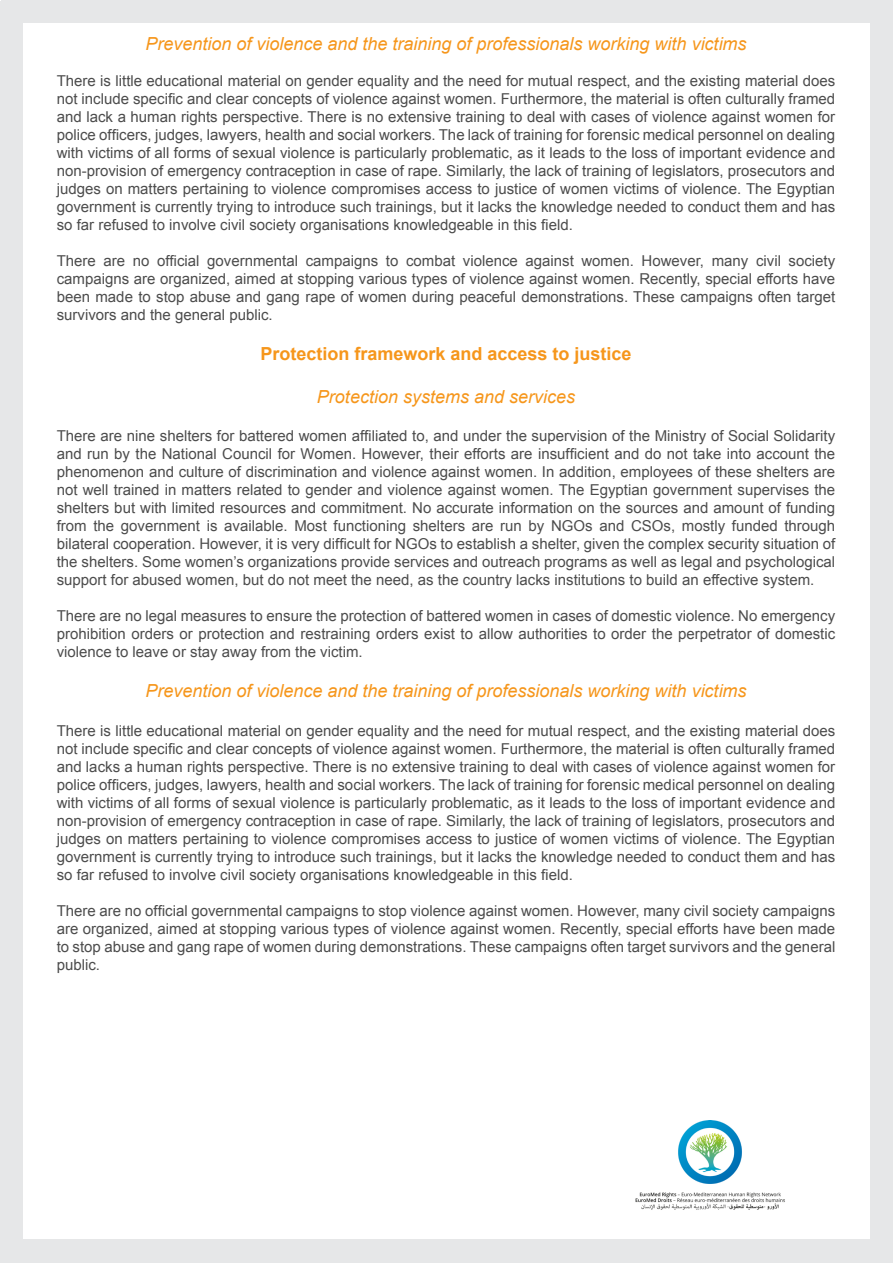
<style>
.page{position:relative;width:893px;height:1263px;background:#fff}
.page>*{position:absolute;margin:0;border:0;box-sizing:border-box;transform-origin:0 0}
.t1{font:italic 18px "Arial";color:#f6961b}
.t2{font:700 18px "Arial";color:#f6961b}
.t3{font:15px/18px "Arial";color:#4c4c4c;text-align:justify}
</style>
<div class="page">
<div style="left:870px;top:1px;width:22px;height:1262px;background:#e6e7e8"></div>
<div style="left:2px;top:0;width:891px;height:22px;background:#e6e7e8"></div>
<div style="left:2px;top:1239px;width:891px;height:24px;background:#e6e7e8"></div>
<div style="left:0;top:1px;width:22px;height:1262px;background:#e6e7e8"></div>
<img style="left:635px;top:1120px;width:150px;height:90px">
<p class="t1" style="left:145px;top:32px;width:603px">Prevention of violence and the training of professionals working with victims</p>
<p class="t3" style="left:57px;top:72px;width:780px">There is little educational material on gender equality and the need for mutual respect, and the existing material does not include specific and clear concepts of violence against women. Furthermore, the material is often culturally framed and lack a human rights perspective. There is no extensive training to deal with cases of violence against women for police officers, judges, lawyers, health and social workers. The lack of training for forensic medical personnel on dealing with victims of all forms of sexual violence is particularly problematic, as it leads to the loss of important evidence and non-provision of emergency contraception in case of rape. Similarly, the lack of training of legislators, prosecutors and judges on matters pertaining to violence compromises access to justice of women victims of violence. The Egyptian government is currently trying to introduce such trainings, but it lacks the knowledge needed to conduct them and has so far refused to involve civil society organisations knowledgeable in this field.</p>
<p class="t3" style="left:57px;top:252px;width:780px">There are no official governmental campaigns to combat violence against women. However, many civil society campaigns are organized, aimed at stopping various types of violence against women. Recently, special efforts have been made to stop abuse and gang rape of women during peaceful demonstrations. These campaigns often target survivors and the general public.</p>
<p class="t2" style="left:260px;top:342px;width:373px">Protection framework and access to justice</p>
<p class="t1" style="left:317px;top:385px;width:260px">Protection systems and services</p>
<p class="t3" style="left:57px;top:427px;width:780px">There are nine shelters for battered women affiliated to, and under the supervision of the Ministry of Social Solidarity and run by the National Council for Women. However, their efforts are insufficient and do not take into account the phenomenon and culture of discrimination and violence against women. In addition, employees of these shelters are not well trained in matters related to gender and violence against women. The Egyptian government supervises the shelters but with limited resources and commitment. No accurate information on the sources and amount of funding from the government is available. Most functioning shelters are run by NGOs and CSOs, mostly funded through bilateral cooperation. However, it is very difficult for NGOs to establish a shelter, given the complex security situation of the shelters. Some women’s organizations provide services and outreach programs as well as legal and psychological support for abused women, but do not meet the need, as the country lacks institutions to build an effective system.</p>
<p class="t3" style="left:57px;top:607px;width:780px">There are no legal measures to ensure the protection of battered women in cases of domestic violence. No emergency prohibition orders or protection and restraining orders exist to allow authorities to order the perpetrator of domestic violence to leave or stay away from the victim.</p>
<p class="t1" style="left:145px;top:679px;width:603px">Prevention of violence and the training of professionals working with victims</p>
<p class="t3" style="left:57px;top:722px;width:780px">There is little educational material on gender equality and the need for mutual respect, and the existing material does not include specific and clear concepts of violence against women. Furthermore, the material is often culturally framed and lacks a human rights perspective. There is no extensive training to deal with cases of violence against women for police officers, judges, lawyers, health and social workers. The lack of training for forensic medical personnel on dealing with victims of all forms of sexual violence is particularly problematic, as it leads to the loss of important evidence and non-provision of emergency contraception in case of rape. Similarly, the lack of training of legislators, prosecutors and judges on matters pertaining to violence compromises access to justice of women victims of violence. The Egyptian government is currently trying to introduce such trainings, but it lacks the knowledge needed to conduct them and has so far refused to involve civil society organisations knowledgeable in this field.</p>
<p class="t3" style="left:57px;top:902px;width:780px">There are no official governmental campaigns to stop violence against women. However, many civil society campaigns are organized, aimed at stopping various types of violence against women. Recently, special efforts have been made to stop abuse and gang rape of women during demonstrations. These campaigns often target survivors and the general public.</p>
</div>
